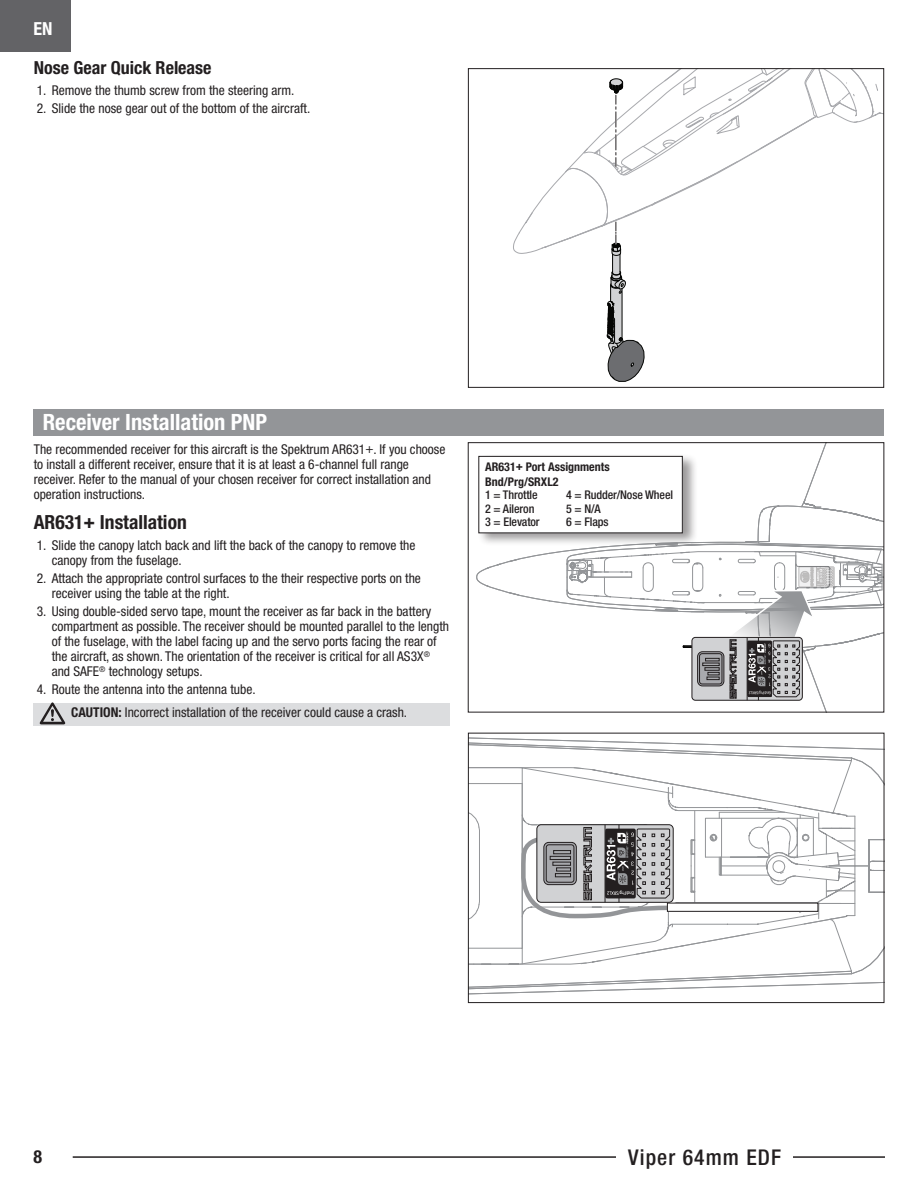
<style>
.page{position:relative;width:918px;height:1188px;background:#fff}
.page>*{position:absolute;margin:0;border:0;box-sizing:border-box;transform-origin:0 0}
.EFL_Main_Header{font:700 condensed 22.5px "Helvetica Neue LT Std";color:#fff}
.t1{font:500 condensed 21.75px "Helvetica Neue LT Std";letter-spacing:.05em;color:#231f20}
.EFL_Sub-header{font:700 condensed 19.5px "Helvetica Neue LT Std";color:#231f20}
.EFL_Sub-header-2{font:700 condensed 18px "Helvetica Neue LT Std";color:#231f20}
.t2{font:700 condensed 18px "Helvetica Neue LT Std";color:#fff}
.EFL_Body_Text{font:condensed 13.5px/15px "Helvetica Neue LT Std";color:#231f20}
.EFL_Cautions_and_Warnings{font:condensed 13.5px "Helvetica Neue LT Std";color:#231f20}
.EFL_Body_Text-2{font:500 condensed 12px "Helvetica Neue LT Std";letter-spacing:-.01em;color:#231f20}
.EFL_Sub-header-3{font:700 condensed 12px "Helvetica Neue LT Std";color:#231f20}
.s1{font-weight:700}
</style>
<div class="page">
<div style="left:0;top:0;width:71px;height:51px;background:#636366"></div>
<hr style="left:73px;top:1156px;width:812px;height:2px;background:#231f20">
<div style="left:617px;top:1148px;width:176px;height:18px;background:#fff"></div>
<svg style="left:513px;top:68px;width:372px;height:314px"></svg>
<div style="left:468px;top:68px;width:416px;height:320px;border:1px solid #231f20"></div>
<div style="left:34px;top:703px;width:416px;height:22px;background:#dcdddf"></div>
<svg style="left:40px;top:702px;width:25px;height:22px"></svg>
<div style="left:34px;top:410px;width:850px;height:26px;background:#939598"></div>
<svg style="left:476px;top:444px;width:406px;height:266px"></svg>
<div style="left:468px;top:442px;width:416px;height:270px;border:1px solid #231f20"></div>
<div style="left:478px;top:453px;width:220px;height:93px;background:#231f20;opacity:.45"></div>
<div style="left:479px;top:456px;width:203px;height:77px;background:#fff"></div>
<div style="left:478px;top:456px;width:205px;height:77px;border:1px solid #231f20"></div>
<svg style="left:468px;top:733px;width:417px;height:271px"></svg>
<div style="left:468px;top:733px;width:416px;height:270px;border:1px solid #231f20"></div>
<h3 class="t2" style="left:33px;top:18px;width:20px">EN</h3>
<p class="EFL_Sub-header-2" style="left:34px;top:56px;width:179px">Nose Gear Quick Release</p>
<p class="EFL_Body_Text" style="left:37px;top:82px;width:259px">1. Remove the thumb screw from the steering arm.</p>
<p class="EFL_Body_Text" style="left:37px;top:100px;width:275px">2. Slide the nose gear out of the bottom of the aircraft.</p>
<p class="EFL_Main_Header" style="left:43px;top:408px;width:226px">Receiver Installation PNP</p>
<p class="EFL_Body_Text" style="left:34px;top:442px;width:413px">The recommended receiver for this aircraft is the Spektrum AR631+. If you choose to install a different receiver, ensure that it is at least a 6-channel full range receiver. Refer to the manual of your chosen receiver for correct installation and operation instructions.</p>
<p class="EFL_Sub-header" style="left:34px;top:511px;width:155px">AR631+ Installation</p>
<p class="EFL_Body_Text" style="left:52px;top:538px;width:365px;text-indent:-15px">1. Slide the canopy latch back and lift the back of the canopy to remove the canopy from the fuselage.</p>
<p class="EFL_Body_Text" style="left:52px;top:571px;width:371px;text-indent:-15px">2. Attach the appropriate control surfaces to the their respective ports on the receiver using the table at the right.</p>
<p class="EFL_Body_Text" style="left:52px;top:604px;width:399px;text-indent:-15px">3. Using double-sided servo tape, mount the receiver as far back in the battery compartment as possible. The receiver should be mounted parallel to the length of the fuselage, with the label facing up and the servo ports facing the rear of the aircraft, as shown. The orientation of the receiver is critical for all AS3X<sup>® </sup>and SAFE<sup>®</sup> technology setups.</p>
<p class="EFL_Body_Text" style="left:37px;top:682px;width:220px">4. Route the antenna into the antenna tube.</p>
<p class="EFL_Cautions_and_Warnings" style="left:71px;top:704px;width:338px"><span class="s1">CAUTION:</span> Incorrect installation of the receiver could cause a crash.</p>
<p class="EFL_Sub-header-3" style="left:485px;top:460px;width:126px">AR631+ Port Assignments</p>
<p class="EFL_Sub-header-3" style="left:485px;top:474px;width:75px">Bnd/Prg/SRXL2</p>
<p class="EFL_Body_Text-2" style="left:485px;top:488px;width:54px">1 = Throttle</p>
<p class="EFL_Body_Text-2" style="left:566px;top:488px;width:108px">4 = Rudder/Nose Wheel</p>
<p class="EFL_Body_Text-2" style="left:485px;top:501px;width:51px">2 = Aileron</p>
<p class="EFL_Body_Text-2" style="left:566px;top:501px;width:36px">5 = N/A</p>
<p class="EFL_Body_Text-2" style="left:485px;top:515px;width:56px">3 = Elevator</p>
<p class="EFL_Body_Text-2" style="left:566px;top:515px;width:44px">6 = Flaps</p>
<h3 class="EFL_Sub-header-2" style="left:34px;top:1146px;width:10px">8</h3>
<h2 class="t1" style="left:628px;top:1144px;width:154px">Viper 64mm EDF</h2>
</div>
